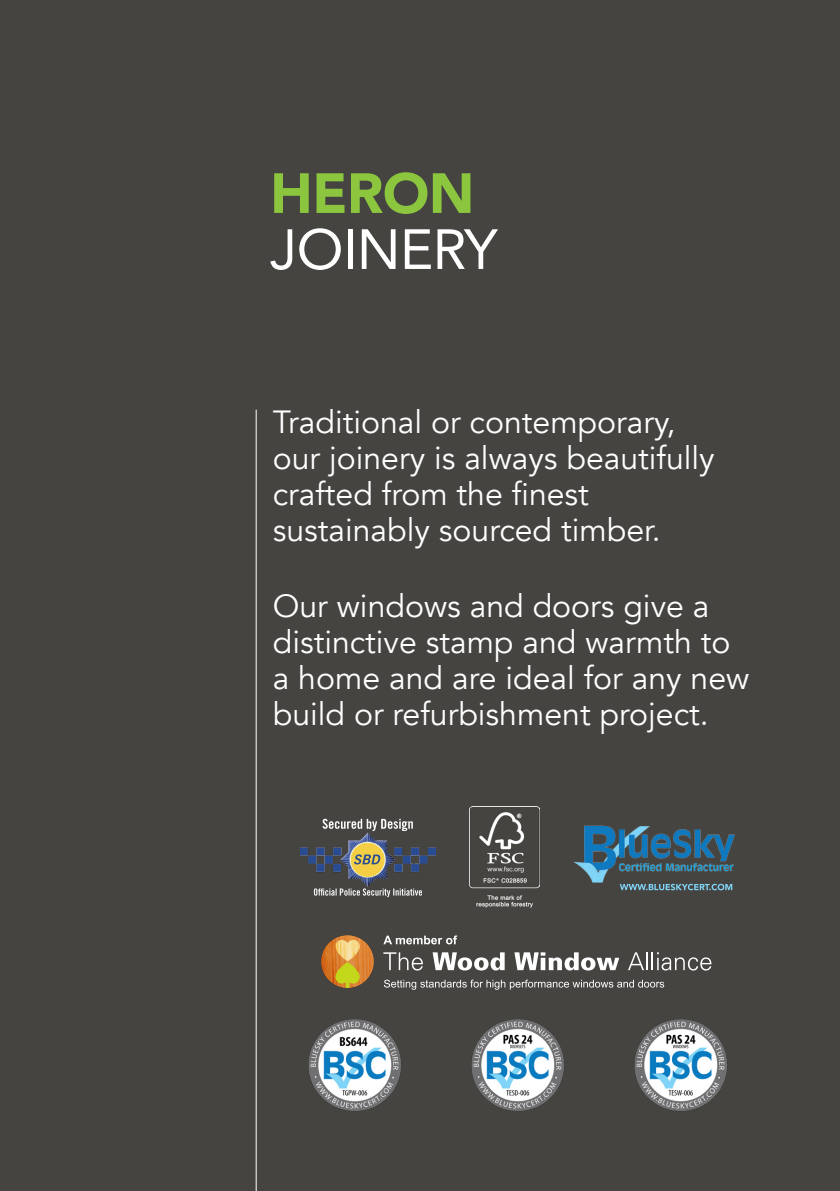
<style>
.page{position:relative;width:840px;height:1191px;background:#fff}
.page>*{position:absolute;margin:0;border:0;box-sizing:border-box;transform-origin:0 0}
.t1{font:56px "Avenir";letter-spacing:-.01em;color:#fff}
.t2{font:900 56px "Avenir";letter-spacing:-.01em;color:#8bc63e}
.Descriptor_Header{font:32px/36px "Avenir";color:#fff}
</style>
<div class="page">
<div style="left:0;top:0;width:839px;height:1191px;background:#454441"></div>
<hr style="left:255px;top:410px;width:1px;height:781px;background:#fff">
<img style="left:300px;top:832px;width:135px;height:54px">
<svg style="left:354px;top:854px;width:26px;height:10px"></svg>
<svg style="left:322px;top:818px;width:90px;height:13px"></svg>
<svg style="left:314px;top:888px;width:108px;height:9px"></svg>
<svg style="left:383px;top:935px;width:74px;height:9px"></svg>
<svg style="left:384px;top:979px;width:279px;height:10px"></svg>
<svg style="left:383px;top:952px;width:39px;height:18px"></svg>
<svg style="left:432px;top:952px;width:72px;height:18px"></svg>
<svg style="left:514px;top:952px;width:105px;height:18px"></svg>
<svg style="left:628px;top:952px;width:83px;height:18px"></svg>
<img style="left:321px;top:935px;width:53px;height:53px">
<img style="left:469px;top:806px;width:70px;height:102px">
<img style="left:574px;top:825px;width:159px;height:57px">
<svg style="left:619px;top:883px;width:112px;height:7px"></svg>
<img style="left:308px;top:1019px;width:93px;height:92px">
<img style="left:471px;top:1019px;width:93px;height:92px">
<img style="left:634px;top:1019px;width:93px;height:92px">
<p class="t2" style="left:270px;top:145px;width:206px">HERON</p>
<p class="t1" style="left:270px;top:204px;width:229px">JOINERY</p>
<p class="Descriptor_Header" style="left:272px;top:405px;width:443px">Traditional or contemporary, our joinery is always beautifully crafted from the finest sustainably sourced timber.</p>
<p class="Descriptor_Header" style="left:272px;top:589px;width:477px">Our windows and doors give a distinctive stamp and warmth to a home and are ideal for any new build or refurbishment project.</p>
</div>
